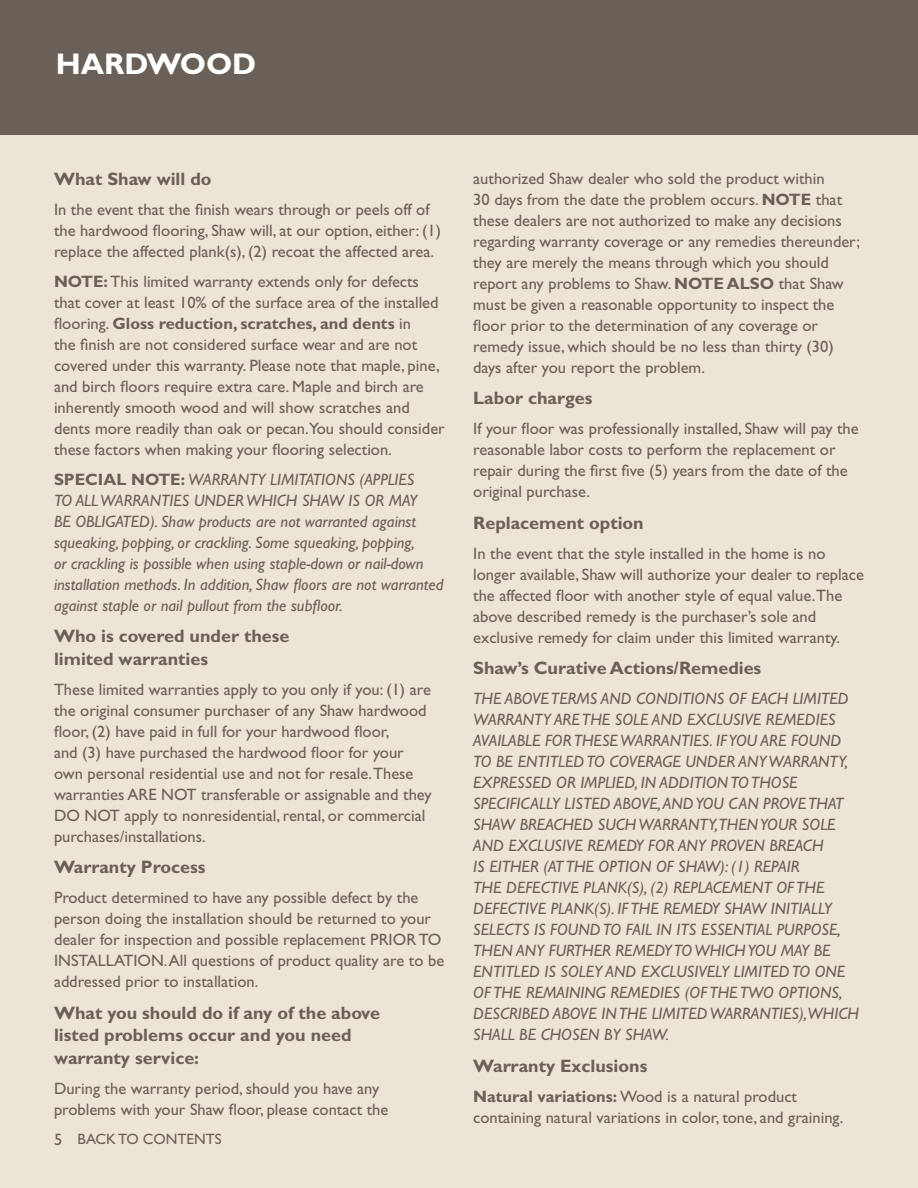
<style>
.page{position:relative;width:918px;height:1188px;background:#ede4d8}
.page>*{position:absolute;margin:0;border:0;box-sizing:border-box;transform-origin:0 0}
.t1{font:700 30px "Gill Sans Std";color:#fff}
.t2{font:700 18px/22.5px "Gill Sans Std";color:#6a6057}
.t3{font:16.5px/21px "Gill Sans Std";color:#6a6057}
.t4{font:italic 16.5px/21px "Gill Sans Std";color:#6a6057}
.t5{font:15px "Gill Sans Std";color:#6a6057}
.s1{font-weight:700}
.s2{font-weight:700;font-style:normal}
.s3{font-size:16.5px}
</style>
<div class="page">
<div style="left:0;top:0;width:918px;height:134px;background:#6a6057"></div>
<h1 class="t1" style="left:56px;top:47px;width:202px">HARDWOOD</h1>
<p class="t2" style="left:54px;top:167px;width:159px">What Shaw will do</p>
<p class="t3" style="left:54px;top:199px;width:389px">In the event that the finish wears through or peels off of the hardwood flooring, Shaw will, at our option, either: (1) replace the affected plank(s), (2) recoat the affected area.</p>
<p class="t3" style="left:54px;top:271px;width:392px"><span class="s1">NOTE:</span> This limited warranty extends only for defects that cover at least 10% of the surface area of the installed flooring. <span class="s1">Gloss reduction, scratches, and dents</span> in<br>the finish are not considered surface wear and are not covered under this warranty. Please note that maple, pine, and birch floors require extra care. Maple and birch are inherently smooth wood and will show scratches and dents more readily than oak or pecan.You should consider these factors when making your flooring selection.</p>
<p class="t4" style="left:54px;top:469px;width:391px"><span class="s2">SPECIAL NOTE:</span> WARRANTY LIMITATIONS (APPLIES<br>TO ALL WARRANTIES UNDER WHICH SHAW IS OR MAY<br>BE OBLIGATED). Shaw products are not warranted against squeaking, popping, or crackling. Some squeaking, popping,<br>or crackling is possible when using staple-down or nail-down installation methods. In addition, Shaw floors are not warranted against staple or nail pullout from the subfloor.</p>
<p class="t2" style="left:54px;top:625px;width:237px">Who is covered under these limited warranties</p>
<p class="t3" style="left:54px;top:679px;width:379px">These limited warranties apply to you only if you: (1) are the original consumer purchaser of any Shaw hardwood floor, (2) have paid in full for your hardwood floor,<br>and (3) have purchased the hardwood floor for your own personal residential use and not for resale.These warranties ARE NOT transferable or assignable and they DO NOT apply to nonresidential, rental, or commercial purchases/installations.</p>
<p class="t2" style="left:54px;top:856px;width:153px">Warranty Process</p>
<p class="t3" style="left:54px;top:887px;width:392px">Product determined to have any possible defect by the person doing the installation should be returned to your dealer for inspection and possible replacement PRIOR TO INSTALLATION. All questions of product quality are to be addressed prior to installation.</p>
<p class="t2" style="left:54px;top:1001px;width:328px">What you should do if any of the above listed problems occur and you need warranty service:</p>
<p class="t3" style="left:54px;top:1078px;width:336px">During the warranty period, should you have any problems with your Shaw floor, please contact the</p>
<p class="t5" style="left:54px;top:1131px;width:169px"><span class="s3">5</span> BACK TO CONTENTS</p>
<p class="t3" style="left:473px;top:168px;width:388px">authorized Shaw dealer who sold the product within<br>30 days from the date the problem occurs. <span class="s1">NOTE</span> that these dealers are not authorized to make any decisions regarding warranty coverage or any remedies thereunder; they are merely the means through which you should report any problems to Shaw. <span class="s1">NOTE ALSO</span> that Shaw must be given a reasonable opportunity to inspect the floor prior to the determination of any coverage or remedy issue, which should be no less than thirty (30) days after you report the problem.</p>
<p class="t2" style="left:473px;top:387px;width:121px">Labor charges</p>
<p class="t3" style="left:473px;top:418px;width:387px">If your floor was professionally installed, Shaw will pay the reasonable labor costs to perform the replacement or repair during the first five (5) years from the date of the original purchase.</p>
<p class="t2" style="left:473px;top:511px;width:172px">Replacement option</p>
<p class="t3" style="left:473px;top:543px;width:392px">In the event that the style installed in the home is no longer available, Shaw will authorize your dealer to replace the affected floor with another style of equal value.The above described remedy is the purchaser’s sole and exclusive remedy for claim under this limited warranty.</p>
<p class="t2" style="left:473px;top:657px;width:290px">Shaw’s Curative Actions/Remedies</p>
<p class="t4" style="left:473px;top:688px;width:387px">THE ABOVE TERMS AND CONDITIONS OF EACH LIMITED WARRANTY ARE THE SOLE AND EXCLUSIVE REMEDIES AVAILABLE FOR THESE WARRANTIES. IF YOU ARE FOUND TO BE ENTITLED TO COVERAGE UNDER ANY WARRANTY, EXPRESSED OR IMPLIED, IN ADDITION TO THOSE SPECIFICALLY LISTED ABOVE, AND YOU CAN PROVE THAT SHAW BREACHED SUCH WARRANTY,THEN YOUR SOLE AND EXCLUSIVE REMEDY FOR ANY PROVEN BREACH<br>IS EITHER (AT THE OPTION OF SHAW): (1) REPAIR<br>THE DEFECTIVE PLANK(S), (2) REPLACEMENT OF THE DEFECTIVE PLANK(S). IF THE REMEDY SHAW INITIALLY SELECTS IS FOUND TO FAIL IN ITS ESSENTIAL PURPOSE, THEN ANY FURTHER REMEDY TO WHICH YOU MAY BE ENTITLED IS SOLEY AND EXCLUSIVELY LIMITED TO ONE OF THE REMAINING REMEDIES (OF THE TWO OPTIONS, DESCRIBED ABOVE IN THE LIMITED WARRANTIES),WHICH SHALL BE CHOSEN BY SHAW.</p>
<p class="t2" style="left:473px;top:1054px;width:176px">Warranty Exclusions</p>
<p class="t3" style="left:473px;top:1086px;width:372px"><span class="s1">Natural variations:</span> Wood is a natural product containing natural variations in color, tone, and graining.</p>
</div>
